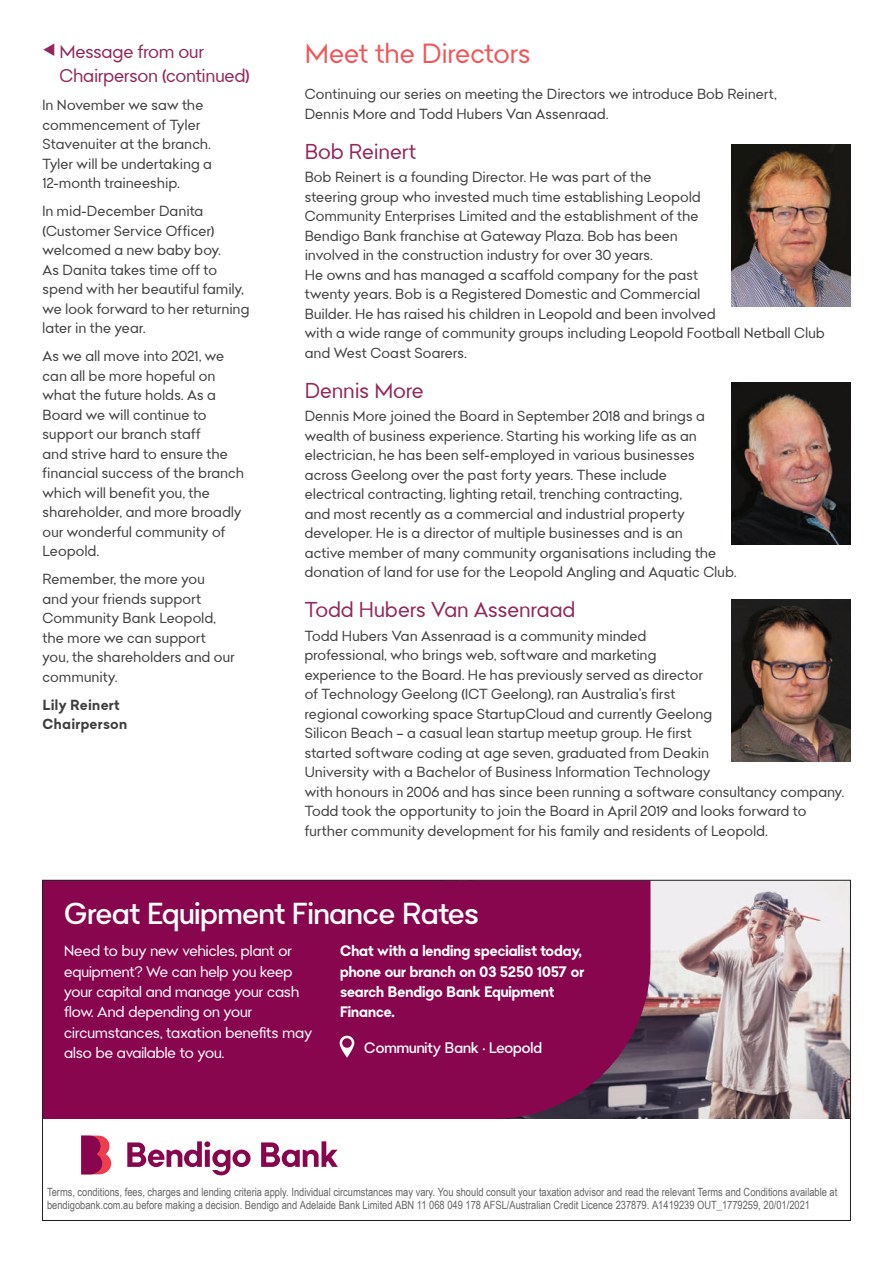
<style>
.page{position:relative;width:893px;height:1263px;background:#fff}
.page>*{position:absolute;margin:0;border:0;box-sizing:border-box;transform-origin:0 0}
.t1{font:500 29.55px "Bendigo Sans";color:#fff}
.t2{font:27px "Bendigo Sans";color:#f05759}
.t3{font:21px "Bendigo Sans";letter-spacing:.005em;color:#91275a}
.t4{font:18px/24px "Bendigo Sans";letter-spacing:-.005em;color:#91275a}
.t5{font:14.7px/20.4px "Bendigo Sans";color:#fff}
.t6{font:700 14.7px/20.4px "Bendigo Sans";color:#fff}
.t7{font:500 14.7px "Bendigo Sans";color:#fff}
.t8{font:14.25px/19.5px "Bendigo Sans";letter-spacing:.02em;color:#3e3e3f}
.t9{font:700 14.25px/19.5px "Bendigo Sans";letter-spacing:.02em;color:#3e3e3f}
.t10{font:11.4px/12.5px "Arial Narrow";color:rgb(35 31 32/.7)}
</style>
<div class="page">
<img style="left:731px;top:600px;width:119px;height:161px">
<img style="left:731px;top:145px;width:119px;height:161px">
<img style="left:731px;top:383px;width:119px;height:161px">
<img style="left:650px;top:882px;width:199px;height:237px">
<div style="left:44px;top:882px;width:606px;height:237px;background:#88064e"></div>
<svg style="left:339px;top:1035px;width:15px;height:23px"></svg>
<svg style="left:261px;top:1141px;width:77px;height:26px"></svg>
<svg style="left:81px;top:1135px;width:30px;height:39px"></svg>
<svg style="left:127px;top:1141px;width:124px;height:34px"></svg>
<p class="t4" style="left:60px;top:39px;width:192px;text-indent:-17px">▼ Message from our<br>Chairperson (continued)</p>
<p class="t8" style="left:43px;top:95px;width:171px">In November we saw the commencement of Tyler<br>Stavenuiter at the branch.<br>Tyler will be undertaking a<br>12-month traineeship.</p>
<p class="t8" style="left:43px;top:201px;width:208px">In mid-December Danita (Customer Service Officer) welcomed a new baby boy.<br>As Danita takes time off to spend with her beautiful family, we look forward to her returning later in the year.</p>
<p class="t8" style="left:43px;top:346px;width:203px">As we all move into 2021, we can all be more hopeful on what the future holds. As a<br>Board we will continue to support our branch staff<br>and strive hard to ensure the financial success of the branch which will benefit you, the shareholder, and more broadly our wonderful community of<br>Leopold.</p>
<p class="t8" style="left:43px;top:569px;width:194px">Remember, the more you<br>and your friends support<br>Community Bank Leopold, the more we can support you, the shareholders and our community.</p>
<p class="t9" style="left:43px;top:695px;width:86px">Lily Reinert<br>Chairperson</p>
<h2 class="t2" style="left:305px;top:35px;width:227px">Meet the Directors</h2>
<p class="t8" style="left:305px;top:84px;width:473px">Continuing our series on meeting the Directors we introduce Bob Reinert,<br>Dennis More and Todd Hubers Van Assenraad.</p>
<h3 class="t3" style="left:305px;top:137px;width:113px">Bob Reinert</h3>
<p class="t8" style="left:305px;top:167px;width:521px">Bob Reinert is a founding Director. He was part of the<br>steering group who invested much time establishing Leopold<br>Community Enterprises Limited and the establishment of the<br>Bendigo Bank franchise at Gateway Plaza. Bob has been<br>involved in the construction industry for over 30 years.<br>He owns and has managed a scaffold company for the past<br>twenty years. Bob is a Registered Domestic and Commercial<br>Builder. He has raised his children in Leopold and been involved<br>with a wide range of community groups including Leopold Football Netball Club and West Coast Soarers.</p>
<h3 class="t3" style="left:305px;top:376px;width:121px">Dennis More</h3>
<p class="t8" style="left:305px;top:406px;width:433px">Dennis More joined the Board in September 2018 and brings a wealth of business experience. Starting his working life as an electrician, he has been self-employed in various businesses across Geelong over the past forty years. These include<br>electrical contracting, lighting retail, trenching contracting,<br>and most recently as a commercial and industrial property developer. He is a director of multiple businesses and is an<br>active member of many community organisations including the donation of land for use for the Leopold Angling and Aquatic Club.</p>
<h3 class="t3" style="left:305px;top:596px;width:272px">Todd Hubers Van Assenraad</h3>
<p class="t8" style="left:305px;top:626px;width:541px">Todd Hubers Van Assenraad is a community minded<br>professional, who brings web, software and marketing<br>experience to the Board. He has previously served as director<br>of Technology Geelong (ICT Geelong), ran Australia’s first<br>regional coworking space StartupCloud and currently Geelong<br>Silicon Beach – a casual lean startup meetup group. He first<br>started software coding at age seven, graduated from Deakin<br>University with a Bachelor of Business Information Technology<br>with honours in 2006 and has since been running a software consultancy company.<br>Todd took the opportunity to join the Board in April 2019 and looks forward to further community development for his family and residents of Leopold.</p>
<h1 class="t1" style="left:64px;top:894px;width:417px">Great Equipment Finance Rates</h1>
<p class="t5" style="left:64px;top:940px;width:250px">Need to buy new vehicles, plant or equipment? We can help you keep your capital and manage your cash flow. And depending on your circumstances, taxation benefits may also be available to you.</p>
<p class="t6" style="left:340px;top:940px;width:246px">Chat with a lending specialist today, phone our branch on 03 5250 1057 or search Bendigo Bank Equipment<br>Finance.</p>
<p class="t7" style="left:364px;top:1038px;width:179px">Community Bank • Leopold</p>
<p class="t10" style="left:47px;top:1186px;width:792px">Terms, conditions, fees, charges and lending criteria apply. Individual circumstances may vary. You should consult your taxation advisor and read the relevant Terms and Conditions available at bendigobank.com.au before making a decision. Bendigo and Adelaide Bank Limited ABN 11 068 049 178 AFSL/Australian Credit Licence 237879. A1419239 OUT_1779259, 20/01/2021</p>
</div>
